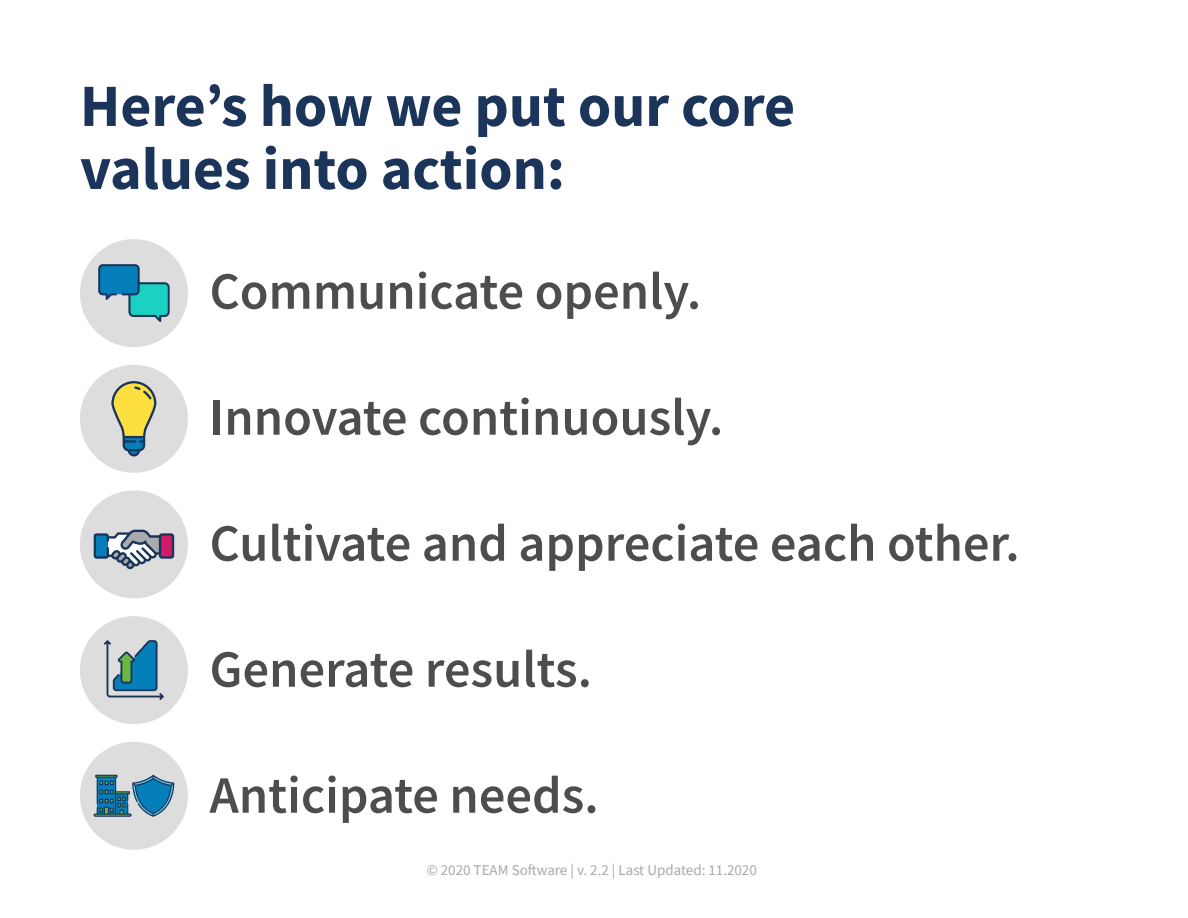
<style>
.page{position:relative;width:1188px;height:918px;background:#fff}
.page>*{position:absolute;margin:0;border:0;box-sizing:border-box;transform-origin:0 0}
.t1{font:700 60px/63px "Source Sans Pro";color:#1b345a}
.t2{font:600 52.5px "Source Sans Pro";color:#4d4d4f}
.t3{font:15px "Source Sans Pro";color:#a7a9ac}
</style>
<div class="page">
<div style="left:80px;top:239px;width:108px;height:108px;background:#ddddde;border-radius:50%"></div>
<svg style="left:98px;top:264px;width:72px;height:58px"></svg>
<div style="left:80px;top:365px;width:108px;height:108px;background:#ddddde;border-radius:50%"></div>
<svg style="left:111px;top:381px;width:45px;height:75px"></svg>
<div style="left:80px;top:490px;width:108px;height:108px;background:#ddddde;border-radius:50%"></div>
<svg style="left:94px;top:530px;width:80px;height:39px"></svg>
<div style="left:80px;top:616px;width:108px;height:108px;background:#ddddde;border-radius:50%"></div>
<svg style="left:104px;top:640px;width:60px;height:60px"></svg>
<div style="left:80px;top:742px;width:108px;height:108px;background:#ddddde;border-radius:50%"></div>
<svg style="left:94px;top:775px;width:80px;height:42px"></svg>
<p class="t1" style="left:80px;top:74px;width:717px">Here’s how we put our core values into action:</p>
<p class="t2" style="left:210px;top:257px;width:493px">Communicate openly.</p>
<p class="t2" style="left:210px;top:383px;width:515px">Innovate continuously.</p>
<p class="t2" style="left:210px;top:509px;width:812px">Cultivate and appreciate each other.</p>
<p class="t2" style="left:210px;top:635px;width:384px">Generate results.</p>
<p class="t2" style="left:210px;top:761px;width:391px">Anticipate needs.</p>
<p class="t3" style="left:427px;top:861px;width:332px">© 2020 TEAM Software | v. 2.2 | Last Updated: 11.2020</p>
</div>
